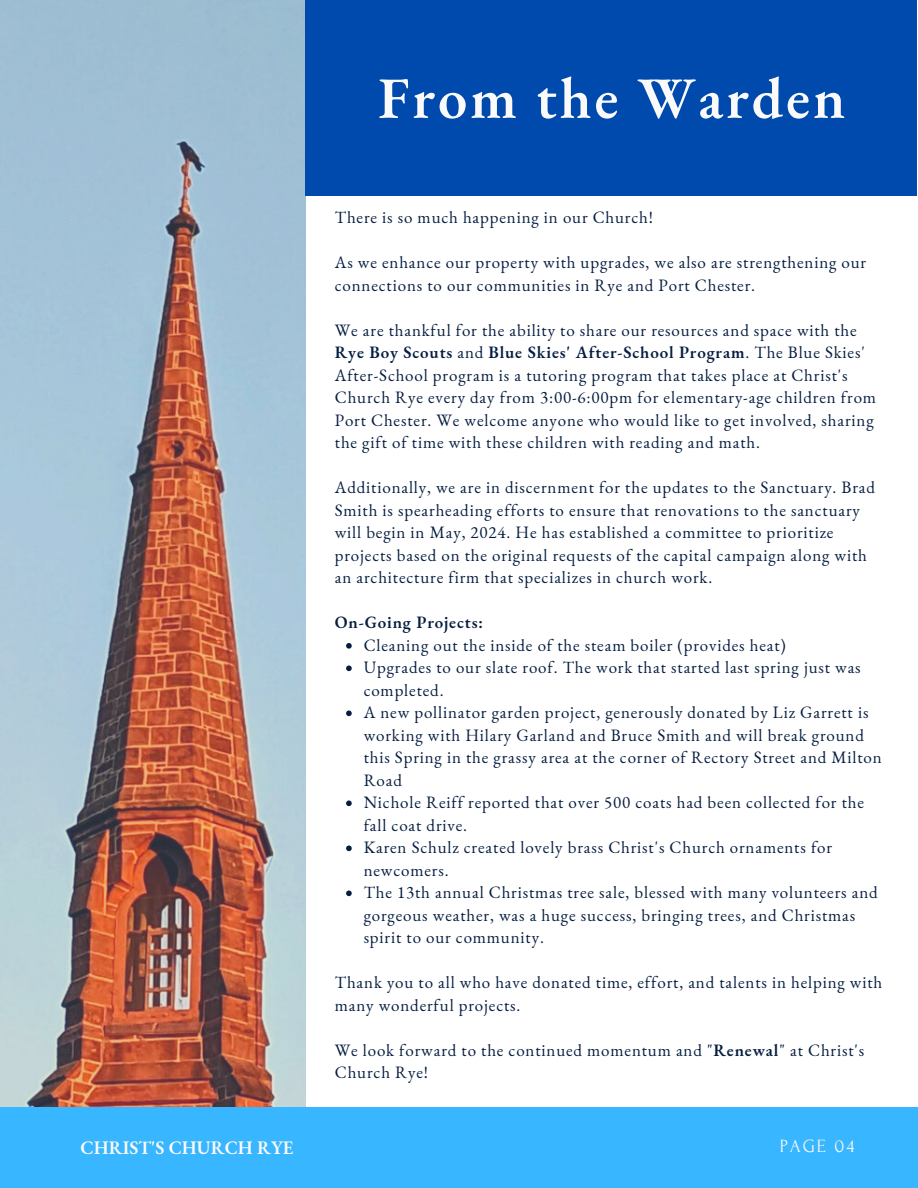
<style>
.page{position:relative;width:918px;height:1188px;background:#fff}
.page>*{position:absolute;margin:0;border:0;box-sizing:border-box;transform-origin:0 0}
.t1{font:600 58.65px "EB Garamond";letter-spacing:.05em;color:#fafafa}
.t2{font:600 18.75px "EB Garamond";color:#fafafa}
.t3{font:18.6px "Forum";letter-spacing:.1em;color:#fafafa}
.t4{font:16.95px/22.5px "EB Garamond";letter-spacing:.05em;color:#051d40}
.t5{font:600 16.95px "EB Garamond";letter-spacing:.05em;color:#051d40}
.s1{font-weight:600}
</style>
<div class="page">
<img style="left:0;top:0;width:305px;height:1107px">
<div style="left:305px;top:0;width:612px;height:196px;background:#004aad"></div>
<div style="left:0;top:1107px;width:918px;height:81px;background:#38b6ff"></div>
<svg style="left:346px;top:643px;width:6px;height:6px"></svg>
<svg style="left:346px;top:666px;width:6px;height:5px"></svg>
<svg style="left:346px;top:711px;width:6px;height:5px"></svg>
<svg style="left:346px;top:801px;width:6px;height:5px"></svg>
<svg style="left:346px;top:846px;width:6px;height:5px"></svg>
<svg style="left:346px;top:891px;width:6px;height:5px"></svg>
<p class="t1" style="left:378px;top:59px;width:469px">From the Warden</p>
<p class="t4" style="left:335px;top:206px;width:320px">There is so much happening in our Church!</p>
<p class="t4" style="left:335px;top:251px;width:533px">As we enhance our property with upgrades, we also are strengthening our connections to our communities in Rye and Port Chester.</p>
<h4 class="t4" style="left:335px;top:319px;width:543px">We are thankful for the ability to share our resources and space with the <span class="s1">Rye Boy Scouts</span> and <span class="s1">Blue Skies' After-School Program</span>. The Blue Skies' After-School program is a tutoring program that takes place at Christ's Church Rye every day from 3:00-6:00pm for elementary-age children from Port Chester. We welcome anyone who would like to get involved, sharing the gift of time with these children with reading and math.</h4>
<p class="t4" style="left:335px;top:476px;width:542px">Additionally, we are in discernment for the updates to the Sanctuary. Brad Smith is spearheading efforts to ensure that renovations to the sanctuary will begin in May, 2024. He has established a committee to prioritize projects based on the original requests of the capital campaign along with an architecture firm that specializes in church work.</p>
<p class="t5" style="left:335px;top:611px;width:150px">On-Going Projects:</p>
<p class="t4" style="left:364px;top:634px;width:424px">Cleaning out the inside of the steam boiler (provides heat)</p>
<p class="t4" style="left:364px;top:656px;width:499px">Upgrades to our slate roof. The work that started last spring just was completed.</p>
<p class="t4" style="left:364px;top:701px;width:520px">A new pollinator garden project, generously donated by Liz Garrett is working with Hilary Garland and Bruce Smith and will break ground this Spring in the grassy area at the corner of Rectory Street and Milton Road</p>
<p class="t4" style="left:364px;top:791px;width:502px">Nichole Reiff reported that over 500 coats had been collected for the fall coat drive.</p>
<p class="t4" style="left:364px;top:836px;width:470px">Karen Schulz created lovely brass Christ's Church ornaments for newcomers.</p>
<p class="t4" style="left:364px;top:881px;width:516px">The 13th annual Christmas tree sale, blessed with many volunteers and gorgeous weather, was a huge success, bringing trees, and Christmas spirit to our community.</p>
<p class="t4" style="left:335px;top:971px;width:549px">Thank you to all who have donated time, effort, and talents in helping with many wonderful projects.</p>
<h3 class="t4" style="left:335px;top:1039px;width:531px">We look forward to the continued momentum and "<span class="s1">Renewal</span>" at Christ's<br>Church Rye!</h3>
<h1 class="t2" style="left:81px;top:1135px;width:214px">CHRIST'S CHURCH RYE</h1>
<p class="t3" style="left:780px;top:1136px;width:76px">PAGE 04</p>
</div>
